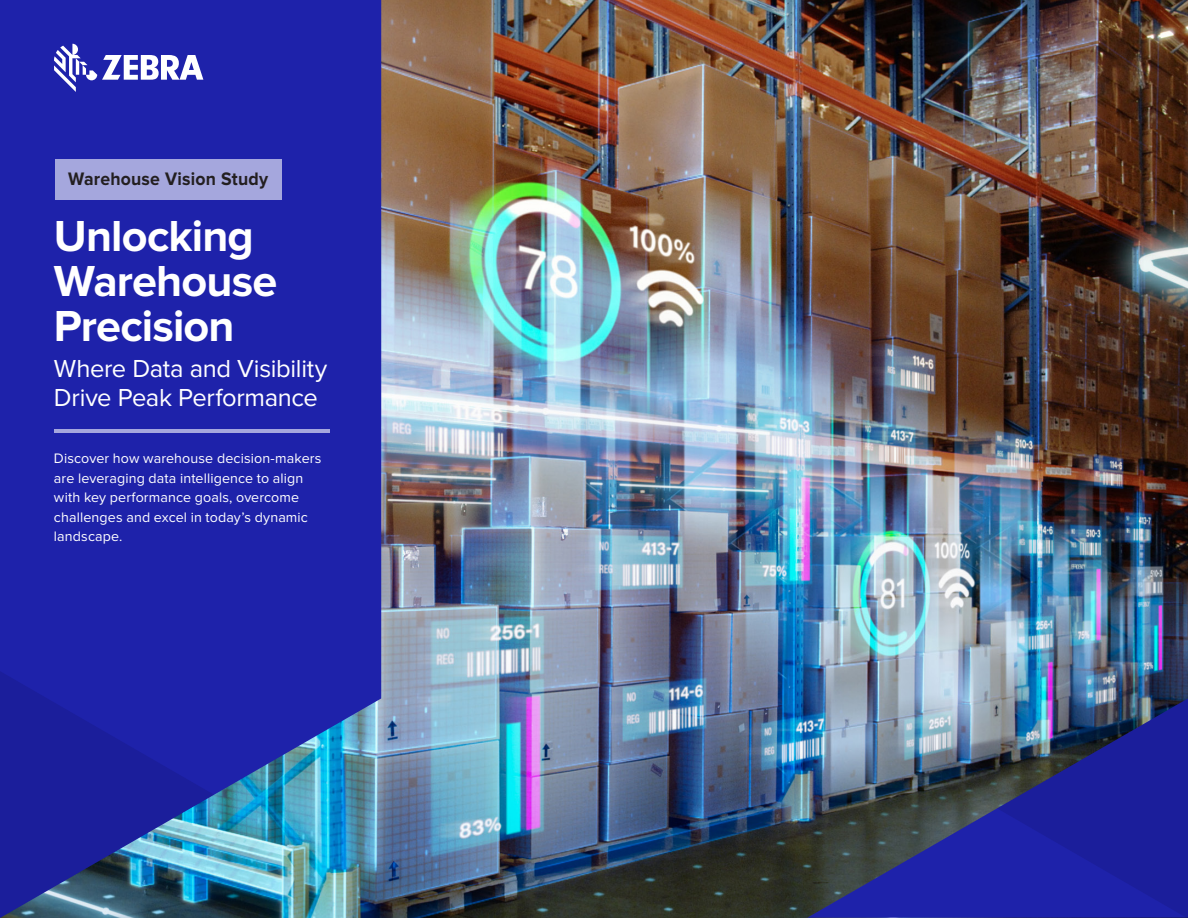
<style>
.page{position:relative;width:1188px;height:918px;background:#fff}
.page>*{position:absolute;margin:0;border:0;box-sizing:border-box;transform-origin:0 0}
.t1{font:700 45px/45px "Proxima Nova";letter-spacing:-.02em;color:#fff}
.t2{font:25.5px/28.5px "Proxima Nova";letter-spacing:-.015em;color:#fff}
.t3{font:700 18.75px "Proxima Nova";letter-spacing:.01em;color:#231f20;scale:.94 1}
.t4{font:14.25px/19.5px "Proxima Nova";letter-spacing:.01em;color:#fff}
</style>
<div class="page">
<img style="left:381px;top:0;width:807px;height:918px">
<div style="left:0;top:0;width:381px;height:665px;background:#1e22aa"></div>
<img style="left:0;top:665px;width:381px;height:253px">
<img style="left:807px;top:698px;width:26px;height:220px">
<img style="left:833px;top:698px;width:355px;height:220px">
<svg style="left:54px;top:44px;width:149px;height:48px"></svg>
<div style="left:55px;top:159px;width:227px;height:41px;background:#a5a7dd"></div>
<hr style="left:55px;top:429px;width:275px;height:4px;background:#a5a7dd">
<h3 class="t3" style="left:68px;top:168px;width:214px">Warehouse Vision Study</h3>
<h1 class="t1" style="left:54px;top:215px;width:225px">Unlocking<br>Warehouse<br>Precision</h1>
<h2 class="t2" style="left:54px;top:355px;width:275px">Where Data and Visibility<br>Drive Peak Performance</h2>
<p class="t4" style="left:54px;top:449px;width:269px">Discover how warehouse decision-makers are leveraging data intelligence to align with key performance goals, overcome challenges and excel in today’s dynamic landscape.</p>
</div>
